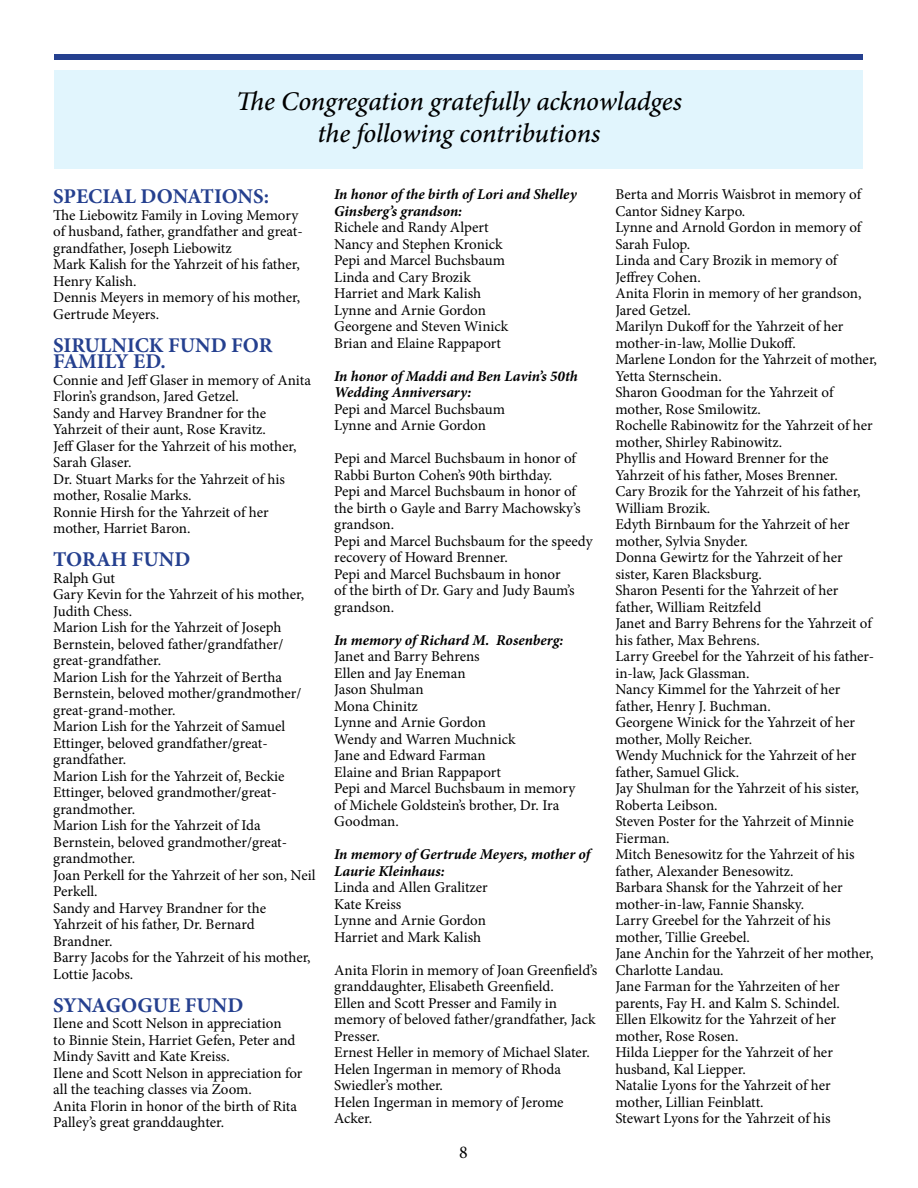
<style>
.page{position:relative;width:918px;height:1188px;background:#fff}
.page>*{position:absolute;margin:0;border:0;box-sizing:border-box;transform-origin:0 0}
.t1{font:italic 500 27px/32.4px "Minion Pro";letter-spacing:-.005em;color:#000;text-align:center}
.t2{font:700 21px/16.5px "Minion Pro";color:#25408f}
.t3{font:18px "Minion Pro";color:#000}
.t4{font:15px/16.5px "Minion Pro";letter-spacing:-.005em;color:#000}
.t5{font:italic 700 15px/16.5px "Minion Pro";letter-spacing:-.005em;color:#000}
</style>
<div class="page">
<div style="left:55px;top:54px;width:808px;height:6px;background:#25408f"></div>
<div style="left:55px;top:71px;width:808px;height:98px;background:#e1f5fd"></div>
<h1 class="t1" style="left:236px;top:85px;width:447px">The Congregation gratefully acknowladges the following contributions</h1>
<h2 class="t2" style="left:53px;top:188px;width:217px">SPECIAL DONATIONS:</h2>
<p class="t4" style="left:53px;top:207px;width:251px">The Liebowitz Family in Loving Memory of husband, father, grandfather and great&shy;grandfather, Joseph Liebowitz<br>Mark Kalish for the Yahrzeit of his father,<br>Henry Kalish.<br>Dennis Meyers in memory of his mother,<br>Gertrude Meyers.</p>
<h2 class="t2" style="left:53px;top:337px;width:221px">SIRULNICK FUND FOR<br>FAMILY ED.</h2>
<p class="t4" style="left:53px;top:372px;width:259px">Connie and Jeff Glaser in memory of Anita<br>Florin’s grandson, Jared Getzel.<br>Sandy and Harvey Brandner for the<br>Yahrzeit of their aunt, Rose Kravitz.<br>Jeff Glaser for the Yahrzeit of his mother,<br>Sarah Glaser.<br>Dr. Stuart Marks for the Yahrzeit of his mother, Rosalie Marks.<br>Ronnie Hirsh for the Yahrzeit of her mother, Harriet Baron.</p>
<h2 class="t2" style="left:53px;top:551px;width:139px">TORAH FUND</h2>
<p class="t4" style="left:53px;top:570px;width:264px">Ralph Gut<br>Gary Kevin for the Yahrzeit of his mother,<br>Judith Chess.<br>Marion Lish for the Yahrzeit of Joseph<br>Bernstein, beloved father/grandfather/ great-grandfather.<br>Marion Lish for the Yahrzeit of Bertha<br>Bernstein, beloved mother/grandmother/ great-grand-mother.<br>Marion Lish for the Yahrzeit of Samuel<br>Ettinger, beloved grandfather/great&shy;grandfather.<br>Marion Lish for the Yahrzeit of, Beckie<br>Ettinger, beloved grandmother/great&shy;grandmother.<br>Marion Lish for the Yahrzeit of Ida<br>Bernstein, beloved grandmother/great&shy;grandmother.<br>Joan Perkell for the Yahrzeit of her son, Neil<br>Perkell.<br>Sandy and Harvey Brandner for the<br>Yahrzeit of his father, Dr. Bernard<br>Brandner.<br>Barry Jacobs for the Yahrzeit of his mother,<br>Lottie Jacobs.</p>
<h2 class="t2" style="left:53px;top:997px;width:192px">SYNAGOGUE FUND</h2>
<p class="t4" style="left:53px;top:1015px;width:251px">Ilene and Scott Nelson in appreciation<br>to Binnie Stein, Harriet Gefen, Peter and Mindy Savitt and Kate Kreiss.<br>Ilene and Scott Nelson in appreciation for all the teaching classes via Zoom.<br>Anita Florin in honor of the birth of Rita Palley’s great granddaughter.</p>
<p class="t5" style="left:334px;top:186px;width:244px">In honor of the birth of Lori and Shelley<br>Ginsberg’s grandson:</p>
<p class="t4" style="left:334px;top:219px;width:175px">Richele and Randy Alpert<br>Nancy and Stephen Kronick<br>Pepi and Marcel Buchsbaum<br>Linda and Cary Brozik<br>Harriet and Mark Kalish<br>Lynne and Arnie Gordon<br>Georgene and Steven Winick<br>Brian and Elaine Rappaport</p>
<p class="t5" style="left:334px;top:367px;width:245px">In honor of Maddi and Ben Lavin’s 50th<br>Wedding Anniversary:</p>
<p class="t4" style="left:334px;top:401px;width:172px">Pepi and Marcel Buchsbaum<br>Lynne and Arnie Gordon</p>
<p class="t4" style="left:334px;top:450px;width:260px">Pepi and Marcel Buchsbaum in honor of<br>Rabbi Burton Cohen’s 90th birthday.<br>Pepi and Marcel Buchsbaum in honor of the birth o Gayle and Barry Machowsky’s grandson.<br>Pepi and Marcel Buchsbaum for the speedy recovery of Howard Brenner.<br>Pepi and Marcel Buchsbaum in honor<br>of the birth of Dr. Gary and Judy Baum’s grandson.</p>
<p class="t5" style="left:334px;top:631px;width:231px">In memory of Richard M. Rosenberg:</p>
<p class="t4" style="left:334px;top:648px;width:242px">Janet and Barry Behrens<br>Ellen and Jay Eneman<br>Jason Shulman<br>Mona Chinitz<br>Lynne and Arnie Gordon<br>Wendy and Warren Muchnick<br>Jane and Edward Farman<br>Elaine and Brian Rappaport<br>Pepi and Marcel Buchsbaum in memory of Michele Goldstein’s brother, Dr. Ira<br>Goodman.</p>
<p class="t5" style="left:334px;top:846px;width:257px">In memory of Gertrude Meyers, mother of<br>Laurie Kleinhaus:</p>
<p class="t4" style="left:334px;top:879px;width:155px">Linda and Allen Gralitzer<br>Kate Kreiss<br>Lynne and Arnie Gordon<br>Harriet and Mark Kalish</p>
<p class="t4" style="left:334px;top:962px;width:265px">Anita Florin in memory of Joan Greenfield’s granddaughter, Elisabeth Greenfield.<br>Ellen and Scott Presser and Family in memory of beloved father/grandfather, Jack<br>Presser.<br>Ernest Heller in memory of Michael Slater.<br>Helen Ingerman in memory of Rhoda<br>Swiedler’s mother.<br>Helen Ingerman in memory of Jerome<br>Acker.</p>
<p class="t3" style="left:459px;top:1140px;width:10px">8</p>
<p class="t4" style="left:615px;top:186px;width:263px">Berta and Morris Waisbrot in memory of<br>Cantor Sidney Karpo.<br>Lynne and Arnold Gordon in memory of<br>Sarah Fulop.<br>Linda and Cary Brozik in memory of<br>Jeffrey Cohen.<br>Anita Florin in memory of her grandson,<br>Jared Getzel.<br>Marilyn Dukoff for the Yahrzeit of her mother-in-law, Mollie Dukoff.<br>Marlene London for the Yahrzeit of mother,<br>Yetta Sternschein.<br>Sharon Goodman for the Yahrzeit of mother, Rose Smilowitz.<br>Rochelle Rabinowitz for the Yahrzeit of her mother, Shirley Rabinowitz.<br>Phyllis and Howard Brenner for the<br>Yahrzeit of his father, Moses Brenner.<br>Cary Brozik for the Yahrzeit of his father,<br>William Brozik.<br>Edyth Birnbaum for the Yahrzeit of her mother, Sylvia Snyder.<br>Donna Gewirtz for the Yahrzeit of her sister, Karen Blacksburg.<br>Sharon Pesenti for the Yahrzeit of her father, William Reitzfeld<br>Janet and Barry Behrens for the Yahrzeit of his father, Max Behrens.<br>Larry Greebel for the Yahrzeit of his father&shy;in-law, Jack Glassman.<br>Nancy Kimmel for the Yahrzeit of her father, Henry J. Buchman.<br>Georgene Winick for the Yahrzeit of her mother, Molly Reicher.<br>Wendy Muchnick for the Yahrzeit of her father, Samuel Glick.<br>Jay Shulman for the Yahrzeit of his sister,<br>Roberta Leibson.<br>Steven Poster for the Yahrzeit of Minnie<br>Fierman.<br>Mitch Benesowitz for the Yahrzeit of his father, Alexander Benesowitz.<br>Barbara Shansk for the Yahrzeit of her mother-in-law, Fannie Shansky.<br>Larry Greebel for the Yahrzeit of his mother, Tillie Greebel.<br>Jane Anchin for the Yahrzeit of her mother,<br>Charlotte Landau.<br>Jane Farman for the Yahrzeiten of her parents, Fay H. and Kalm S. Schindel.<br>Ellen Elkowitz for the Yahrzeit of her mother, Rose Rosen.<br>Hilda Liepper for the Yahrzeit of her husband, Kal Liepper.<br>Natalie Lyons for the Yahrzeit of her mother, Lillian Feinblatt.<br>Stewart Lyons for the Yahrzeit of his</p>
</div>
